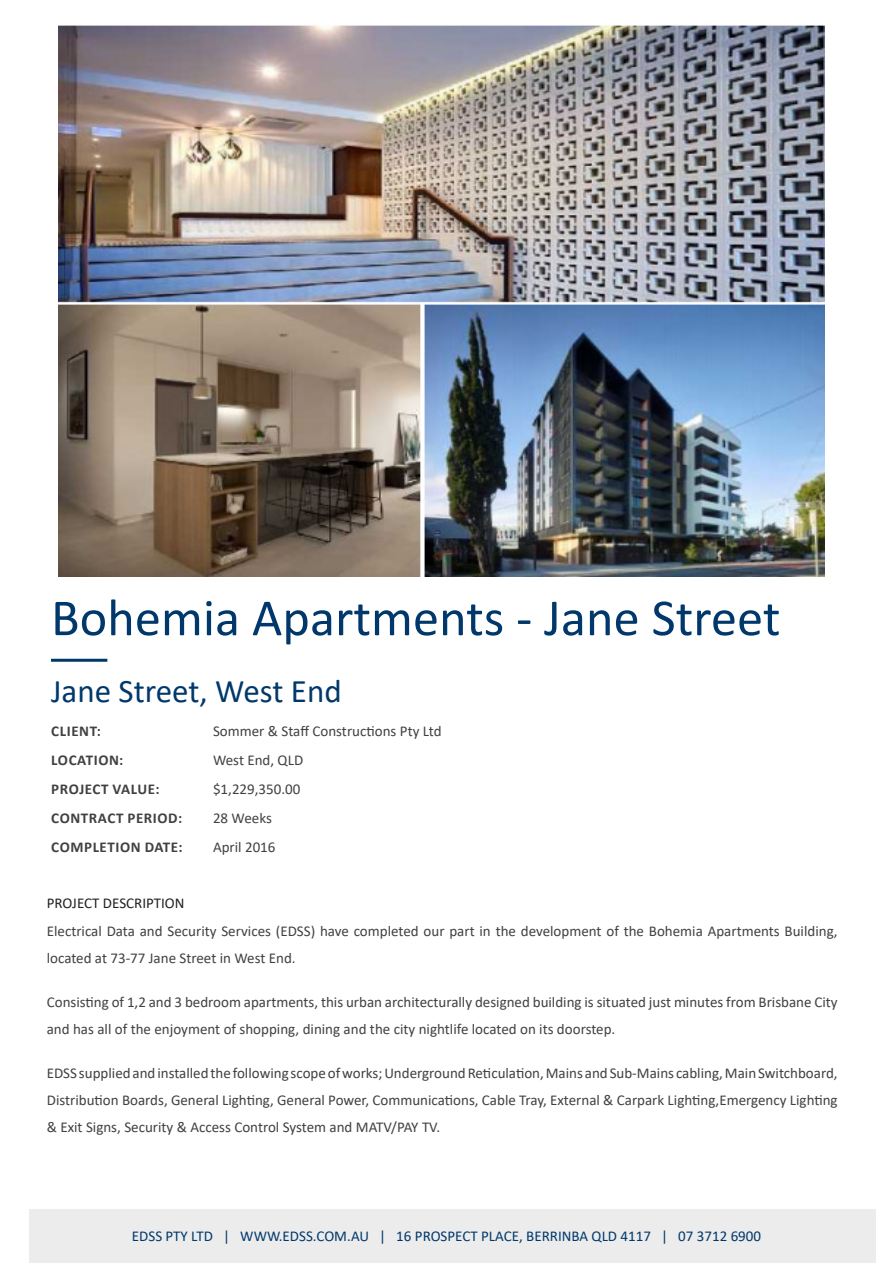
<style>
.page{position:relative;width:893px;height:1263px;background:#fff}
.page>*{position:absolute;margin:0;border:0;box-sizing:border-box;transform-origin:0 0}
.body{font:52.5px "Calibri";color:#00386b}
.Body_Introduction{font:33px "Calibri";color:#00386b}
.body-2{font:15px/27px "Calibri";color:#424040}
.Body_Introduction-2{font:15px "Calibri";color:#00386b}
.body-3{font:700 15px "Calibri";letter-spacing:.04em;color:#424040}
.Body_Introduction-3{font:15px "Calibri";color:#231f20}
</style>
<div class="page">
<div style="left:30px;top:1209px;width:846px;height:54px;background:#ececec"></div>
<hr style="left:51px;top:659px;width:56px;height:3px;background:#00386b">
<img style="left:58px;top:25px;width:767px;height:551px">
<p class="body" style="left:51px;top:581px;width:731px">Bohemia Apartments - Jane Street</p>
<p class="Body_Introduction" style="left:51px;top:668px;width:292px">Jane Street, West End</p>
<p class="body-3" style="left:51px;top:720px;width:51px">CLIENT:</p>
<p class="body-2" style="left:213px;top:717px;width:230px">Sommer &amp; Staff Constructions Pty Ltd</p>
<p class="body-3" style="left:51px;top:749px;width:74px">LOCATION:</p>
<p class="body-2" style="left:213px;top:746px;width:92px">West End, QLD</p>
<p class="body-3" style="left:51px;top:778px;width:110px">PROJECT VALUE:</p>
<p class="body-2" style="left:213px;top:775px;width:89px">$1,229,350.00</p>
<p class="body-3" style="left:51px;top:807px;width:132px">CONTRACT PERIOD:</p>
<p class="body-2" style="left:213px;top:804px;width:60px">28 Weeks</p>
<p class="body-3" style="left:51px;top:836px;width:133px">COMPLETION DATE:</p>
<p class="body-2" style="left:213px;top:833px;width:64px">April 2016</p>
<p class="Body_Introduction-3" style="left:47px;top:893px;width:139px">PROJECT DESCRIPTION</p>
<p class="body-2" style="left:47px;top:917px;width:792px">Electrical Data and Security Services (EDSS) have completed our part in the development of the Bohemia Apartments Building, located at 73-77 Jane Street in West End.</p>
<p class="body-2" style="left:47px;top:988px;width:792px">Consisting of 1,2 and 3 bedroom apartments, this urban architecturally designed building is situated just minutes from Brisbane City and has all of the enjoyment of shopping, dining and the city nightlife located on its doorstep.</p>
<p class="body-2" style="left:47px;top:1059px;width:792px;text-align:justify">EDSS supplied and installed the following scope of works; Underground Reticulation, Mains and Sub-Mains cabling, Main Switchboard, Distribution Boards, General Lighting, General Power, Communications, Cable Tray, External &amp; Carpark Lighting,Emergency Lighting &amp; Exit Signs, Security &amp; Access Control System and MATV/PAY TV.</p>
<p class="Body_Introduction-2" style="left:132px;top:1225px;width:631px">EDSS PTY LTD | WWW.EDSS.COM.AU | 16 PROSPECT PLACE, BERRINBA QLD 4117 | 07 3712 6900</p>
</div>
